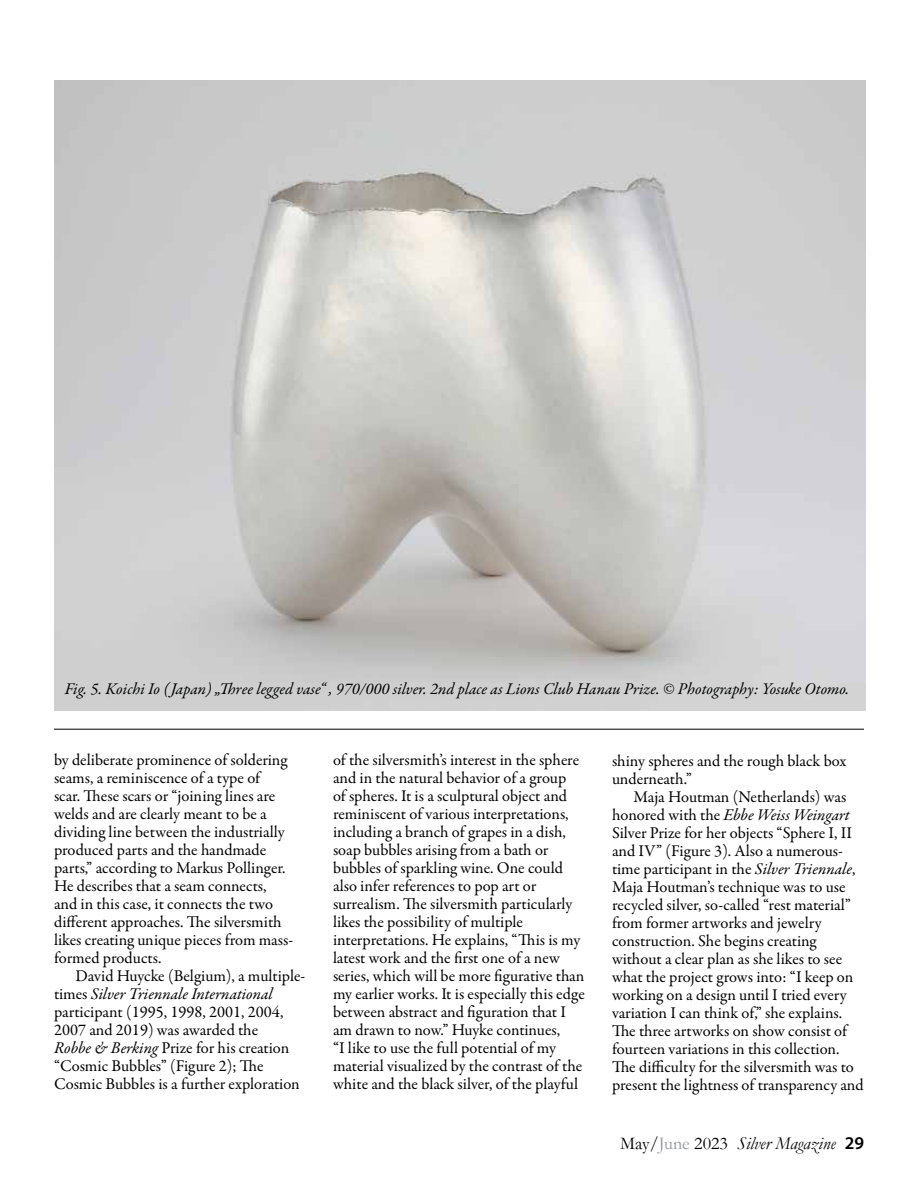
<style>
.page{position:relative;width:918px;height:1188px;background:#fff}
.page>*{position:absolute;margin:0;border:0;box-sizing:border-box;transform-origin:0 0}
.t1{font:italic 18px "Garamond";color:#000}
.t2{font:16.5px/18px "Garamond Premr Pro";color:#000101}
.t3{font:italic 16.5px "Garamond Premr Pro";color:#000101}
.s1{font-style:italic}
.s2{font-style:normal}
.s3{font-style:normal;color:#939598}
.s4{font-family:"Myriad Pro";font-weight:600;font-style:normal}
</style>
<div class="page">
<hr style="left:54px;top:729px;width:810px;height:1px;background:#000">
<img style="left:54px;top:80px;width:811px;height:631px">
<p class="t3" style="left:65px;top:679px;width:786px">Fig. 5. Koichi Io (Japan) „Three legged vase“ , 970/000 silver. 2nd place as Lions Club Hanau Prize. © Photography: Yosuke Otomo.</p>
<p class="t2" style="left:54px;top:752px;width:241px">by deliberate prominence of soldering seams, a reminiscence of a type of<br>scar. These scars or “joining lines are welds and are clearly meant to be a dividing line between the industrially produced parts and the handmade parts,” according to Markus Pollinger.<br>He describes that a seam connects, and in this case, it connects the two different approaches. The silversmith likes creating unique pieces from mass&shy;formed products.</p>
<p class="t2" style="left:54px;top:968px;width:253px;text-indent:22px">David Huycke (Belgium), a multiple&shy;times <span class="s1">Silver Triennale International </span>participant (1995, 1998, 2001, 2004, 2007 and 2019) was awarded the<br><span class="s1">Robbe &amp; Berking</span> Prize for his creation “Cosmic Bubbles” (Figure 2); The Cosmic Bubbles is a further exploration</p>
<p class="t2" style="left:333px;top:751px;width:254px">of the silversmith’s interest in the sphere and in the natural behavior of a group<br>of spheres. It is a sculptural object and reminiscent of various interpretations, including a branch of grapes in a dish, soap bubbles arising from a bath or bubbles of sparkling wine. One could also infer references to pop art or surrealism. The silversmith particularly likes the possibility of multiple interpretations. He explains, “This is my latest work and the first one of a new series, which will be more figurative than my earlier works. It is especially this edge between abstract and figuration that I am drawn to now.” Huyke continues,<br>“I like to use the full potential of my material visualized by the contrast of the white and the black silver, of the playful</p>
<p class="t2" style="left:612px;top:752px;width:236px">shiny spheres and the rough black box underneath.”</p>
<p class="t2" style="left:612px;top:788px;width:253px;text-indent:22px">Maja Houtman (Netherlands) was honored with the <span class="s1">Ebbe Weiss Weingart </span>Silver Prize for her objects “Sphere I, II and IV” (Figure 3). Also a numerous&shy;time participant in the <span class="s1">Silver Triennale</span>, Maja Houtman’s technique was to use recycled silver, so-called “rest material” from former artworks and jewelry construction. She begins creating without a clear plan as she likes to see what the project grows into: “I keep on working on a design until I tried every variation I can think of,” she explains.<br>The three artworks on show consist of fourteen variations in this collection.<br>The difficulty for the silversmith was to present the lightness of transparency and</p>
<p class="t1" style="left:620px;top:1133px;width:245px"><span class="s2">May/</span><span class="s3">June</span> <span class="s2">2023</span> Silver Magazine <span class="s4">29</span></p>
</div>
